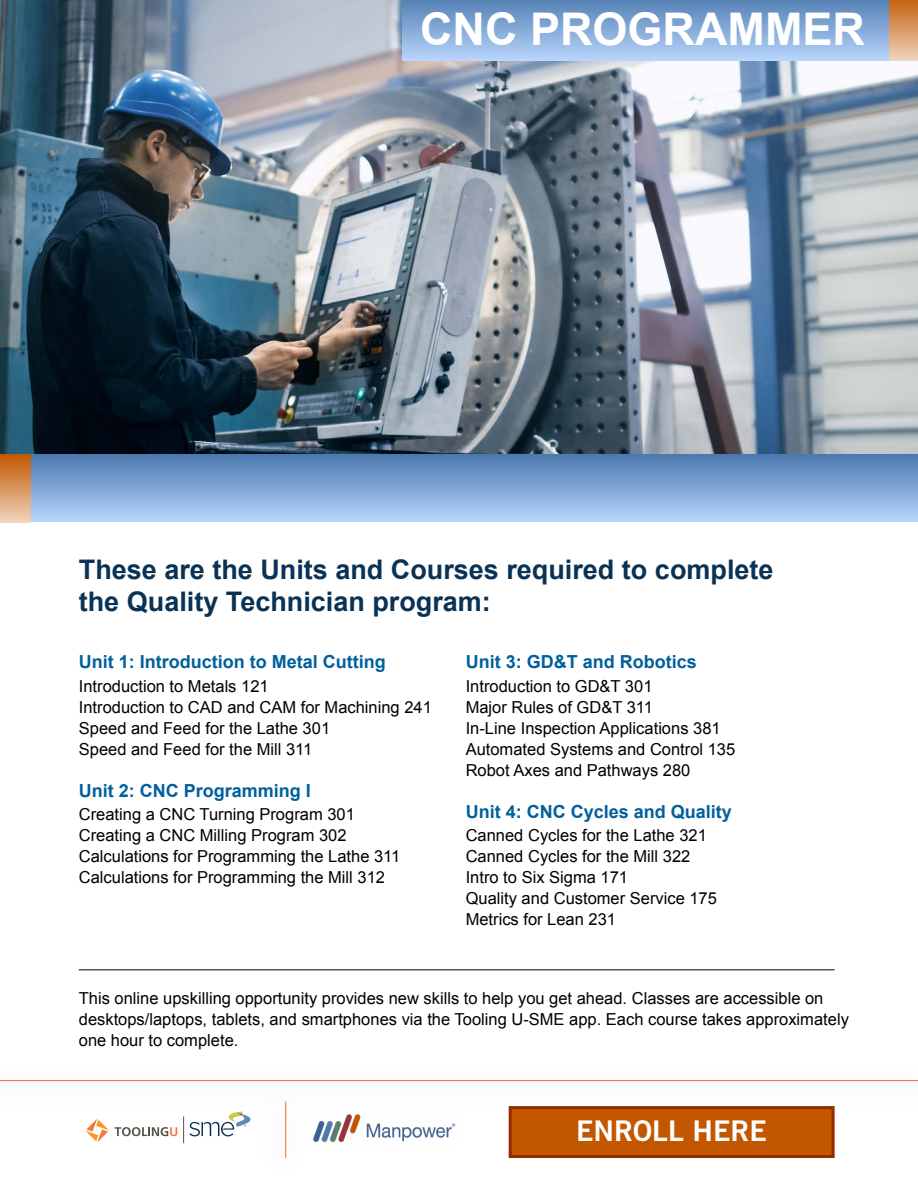
<style>
.page{position:relative;width:918px;height:1188px;background:#fff}
.page>*{position:absolute;margin:0;border:0;box-sizing:border-box;transform-origin:0 0}
.t1{font:700 45px "Arial";color:#fff}
.t2{font:28.5px "Trade Gothic LT Std Bd 2";color:#fff}
.t3{font:700 27px/31.5px "Arial";color:#0a3254}
.t4{font:700 18px "Arial";color:#005f9c}
.t5{font:16.5px/21px "Arial";color:#000}
</style>
<div class="page">
<hr style="left:79px;top:969px;width:756px;height:1px;background:#000">
<img style="left:0;top:0;width:918px;height:455px">
<hr style="left:0;top:1080px;width:918px;height:1px;background:#f47844">
<div style="left:864px;top:0;width:54px;height:60px;background:linear-gradient(to bottom,#c66312,#eed0b8)"></div>
<div style="left:403px;top:0;width:486px;height:60px;background:linear-gradient(to bottom,#5682b6,#b5d3fa)"></div>
<div style="left:509px;top:1106px;width:326px;height:52px;background:#c25700;border:3px solid #942b00"></div>
<svg style="left:85px;top:1119px;width:24px;height:24px"></svg>
<svg style="left:115px;top:1127px;width:62px;height:9px"></svg>
<svg style="left:183px;top:1112px;width:67px;height:31px"></svg>
<hr style="left:285px;top:1102px;width:1px;height:56px;background:#f47844">
<img style="left:313px;top:1114px;width:143px;height:29px">
<div style="left:0;top:455px;width:918px;height:67px;background:linear-gradient(to bottom,#4c79af,#b8d6fc)"></div>
<div style="left:0;top:454px;width:30px;height:68px;background:linear-gradient(to bottom,#c25600,#eed1b9)"></div>
<h1 class="t1" style="left:420px;top:-1px;width:446px">CNC PROGRAMMER</h1>
<h3 class="t3" style="left:79px;top:555px;width:696px">These are the Units and Courses required to complete the Quality Technician program:</h3>
<p class="t4" style="left:79px;top:650px;width:308px">Unit 1: Introduction to Metal Cutting</p>
<p class="t5" style="left:79px;top:676px;width:355px">Introduction to Metals 121<br>Introduction to CAD and CAM for Machining 241<br>Speed and Feed for the Lathe 301<br>Speed and Feed for the Mill 311</p>
<p class="t4" style="left:79px;top:778px;width:234px">Unit 2: CNC Programming I</p>
<p class="t5" style="left:79px;top:804px;width:323px">Creating a CNC Turning Program 301<br>Creating a CNC Milling Program 302<br>Calculations for Programming the Lathe 311<br>Calculations for Programming the Mill 312</p>
<p class="t4" style="left:466px;top:650px;width:233px">Unit 3: GD&amp;T and Robotics</p>
<p class="t5" style="left:466px;top:676px;width:271px">Introduction to GD&amp;T 301<br>Major Rules of GD&amp;T 311<br>In-Line Inspection Applications 381<br>Automated Systems and Control 135<br>Robot Axes and Pathways 280</p>
<p class="t4" style="left:466px;top:799px;width:268px">Unit 4: CNC Cycles and Quality</p>
<p class="t5" style="left:466px;top:825px;width:253px">Canned Cycles for the Lathe 321<br>Canned Cycles for the Mill 322<br>Intro to Six Sigma 171<br>Quality and Customer Service 175<br>Metrics for Lean 231</p>
<p class="t5" style="left:79px;top:987px;width:772px">This online upskilling opportunity provides new skills to help you get ahead. Classes are accessible on desktops/laptops, tablets, and smartphones via the Tooling U-SME app. Each course takes approximately one hour to complete.</p>
<h2 class="t2" style="left:576px;top:1114px;width:192px">ENROLL HERE</h2>
</div>
